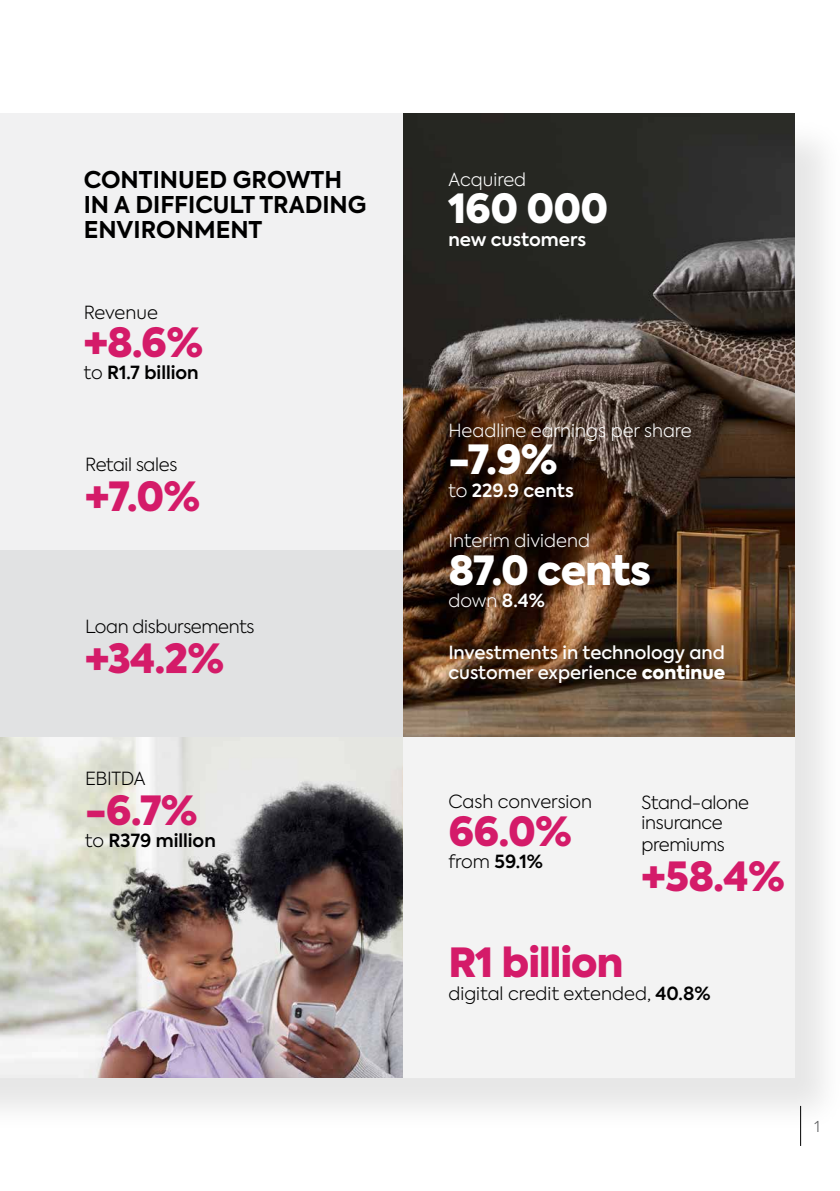
<style>
.page{position:relative;width:840px;height:1191px;background:#fff}
.page>*{position:absolute;margin:0;border:0;box-sizing:border-box;transform-origin:0 0}
.t1{font:900 40px "Axiforma";letter-spacing:-.02em;color:#d41b69}
.t2{font:900 40px "Axiforma";letter-spacing:-.02em;color:#fff}
.t3{font:700 23px/25px "Axiforma";color:#000}
.t4{font:300 18px/20px "Axiforma";letter-spacing:-.02em;color:#000}
.t5{font:300 18px "Axiforma";color:#fff}
.t6{font:500 18px/20px "Axiforma";color:#fff}
.t7{font:300 18px "Axiforma";color:#000}
.t8{font:600 18px "Axiforma";color:#000}
.t9{font:600 18px "Axiforma";color:#fff}
.t10{font:300 15px "Axiforma";color:#58595b}
.s1{font-weight:300}
.s2{font-weight:600}
.s3{font-weight:900}
</style>
<div class="page">
<hr style="left:799px;top:1106px;width:1px;height:40px;background:#000">
<div style="left:0;top:116px;width:839px;height:1017px;background:#000;opacity:.1"></div>
<img style="left:403px;top:113px;width:391px;height:624px">
<div style="left:0;top:113px;width:403px;height:624px;background:#f1f1f2"></div>
<div style="left:0;top:550px;width:403px;height:187px;background:#e1e2e3"></div>
<div style="left:403px;top:737px;width:391px;height:340px;background:#f3f3f3"></div>
<img style="left:0;top:737px;width:403px;height:340px">
<p class="t3" style="left:84px;top:167px;width:284px">CONTINUED GROWTH<br>IN A DIFFICULT TRADING<br>ENVIRONMENT</p>
<p class="t5" style="left:448px;top:167px;width:79px">Acquired</p>
<h1 class="t2" style="left:448px;top:180px;width:161px">160 000</h1>
<p class="t9" style="left:448px;top:227px;width:139px">new customers</p>
<p class="t4" style="left:84px;top:302px;width:76px">Revenue</p>
<h1 class="t1" style="left:84px;top:313px;width:121px">+8.6%</h1>
<p class="t8" style="left:84px;top:360px;width:116px"><span class="s1">to</span> R1.7 billion</p>
<p class="t4" style="left:85px;top:455px;width:94px">Retail sales</p>
<h1 class="t1" style="left:85px;top:468px;width:117px">+7.0%</h1>
<p class="t4" style="left:85px;top:616px;width:171px">Loan disbursements</p>
<h1 class="t1" style="left:85px;top:629px;width:141px">+34.2%</h1>
<p class="t4" style="left:85px;top:768px;width:62px">EBITDA</p>
<h1 class="t1" style="left:85px;top:782px;width:114px">-6.7%</h1>
<p class="t8" style="left:85px;top:828px;width:132px"><span class="s1">to</span> R379 million</p>
<p class="t5" style="left:448px;top:419px;width:245px">Headline earnings per share</p>
<h1 class="t2" style="left:448px;top:431px;width:111px">-7.9%</h1>
<p class="t9" style="left:448px;top:478px;width:127px"><span class="s1">to</span> 229.9 cents</p>
<p class="t5" style="left:448px;top:529px;width:143px">Interim dividend</p>
<h1 class="t2" style="left:448px;top:542px;width:204px">87.0 cents</h1>
<p class="t5" style="left:448px;top:589px;width:98px">down <span class="s2">8.4%</span></p>
<p class="t6" style="left:448px;top:642px;width:278px">Investments in technology and customer experience <span class="s3">continue</span></p>
<p class="t7" style="left:448px;top:790px;width:145px">Cash conversion</p>
<h1 class="t1" style="left:448px;top:803px;width:125px">66.0%</h1>
<p class="t8" style="left:448px;top:849px;width:96px"><span class="s1">from</span> 59.1%</p>
<p class="t4" style="left:641px;top:792px;width:109px">Stand-alone insurance</p>
<p class="t4" style="left:641px;top:834px;width:85px">premiums</p>
<h1 class="t1" style="left:641px;top:847px;width:145px">+58.4%</h1>
<h1 class="t1" style="left:448px;top:934px;width:176px">R1 billion</h1>
<p class="t7" style="left:448px;top:982px;width:263px">digital credit extended, <span class="s2">40.8%</span></p>
<p class="t10" style="left:814px;top:1116px;width:7px">1</p>
</div>
